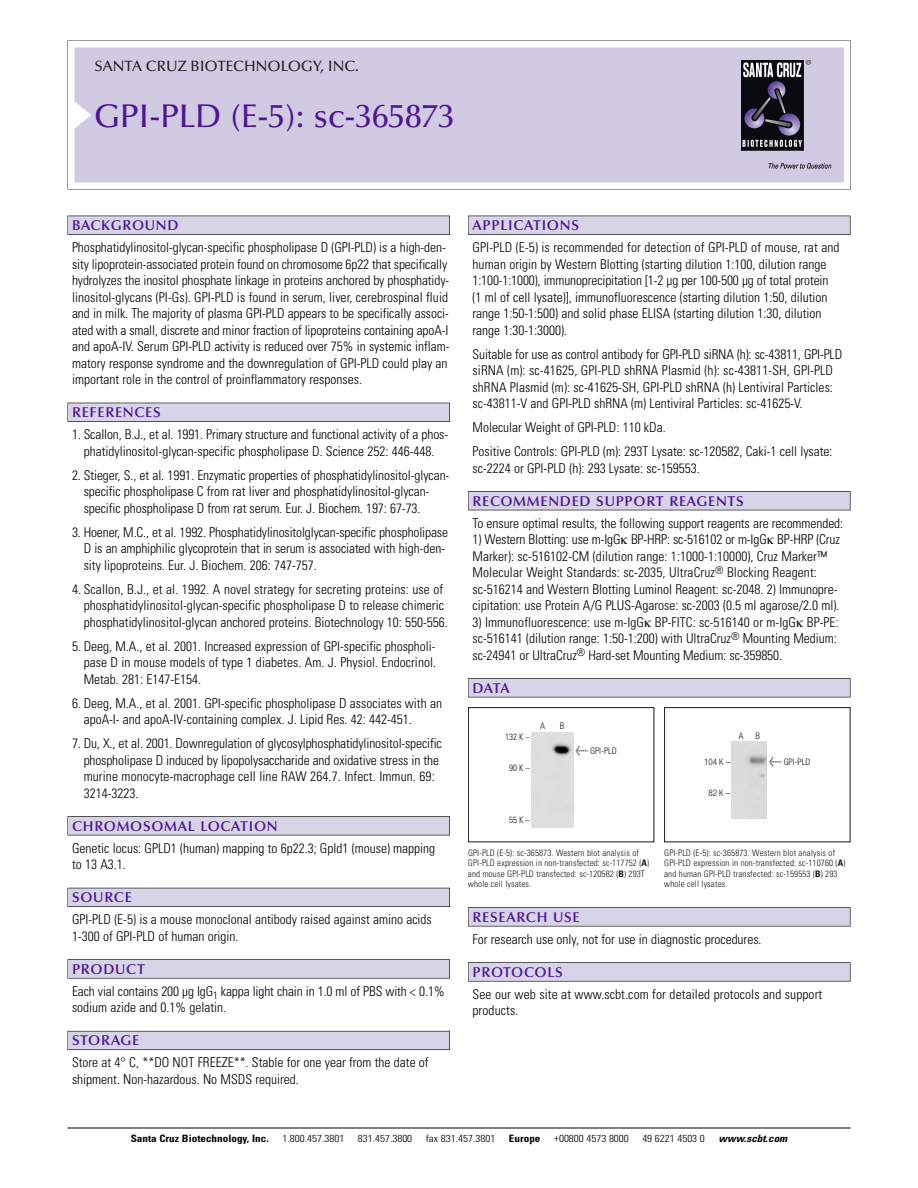
<style>
.page{position:relative;width:918px;height:1188px;background:#fff}
.page>*{position:absolute;margin:0;border:0;box-sizing:border-box;transform-origin:0 0}
.t1{font:500 33px "Optima";color:#511695}
.t2{font:500 15px "Optima";color:#231f20}
.t3{font:600 14.25px "Optima";letter-spacing:.05em;color:#511695}
.t4{font:300 condensed 13.5px/16.5px "Univers";color:#000}
.t5{font:300 condensed 10.2px "Univers";color:#000;scale:1.1 1}
.t6{font:700 condensed 10.2px "Univers";color:#000;scale:1.1 1}
.t7{font:italic 700 condensed 10.2px "Univers";color:#000;scale:1.1 1}
.t8{font:300 condensed 9px/10.5px "Univers";letter-spacing:.015em;color:#191919}
.t9{font:300 condensed 9px "Helvetica Neue";color:#191919}
.s1{font-family:"Meta Plus";font-weight:400;font-stretch:normal;font-size:10.5px}
.s2{font-weight:700}
</style>
<div class="page">
<svg style="left:68px;top:40px;width:783px;height:149px"></svg>
<div style="left:74px;top:47px;width:770px;height:135px;background:#d1cae3"></div>
<img style="left:741px;top:60px;width:90px;height:108px">
<div style="left:68px;top:216px;width:382px;height:19px;background:#535256"></div>
<div style="left:68px;top:216px;width:381px;height:18px;background:#d7d4e8"></div>
<div style="left:68px;top:403px;width:382px;height:19px;background:#525156"></div>
<div style="left:68px;top:403px;width:381px;height:18px;background:#d7d4e8"></div>
<div style="left:68px;top:816px;width:382px;height:19px;background:#545357"></div>
<div style="left:68px;top:817px;width:381px;height:18px;background:#d7d4e8"></div>
<div style="left:68px;top:888px;width:382px;height:19px;background:#535259"></div>
<div style="left:68px;top:888px;width:381px;height:18px;background:#d7d4e8"></div>
<svg style="left:68px;top:959px;width:382px;height:20px"></svg>
<div style="left:68px;top:960px;width:381px;height:18px;background:#d7d4e8"></div>
<div style="left:68px;top:1031px;width:382px;height:19px;background:#64626c"></div>
<div style="left:68px;top:1031px;width:381px;height:18px;background:#d7d4e8"></div>
<div style="left:468px;top:216px;width:382px;height:19px;background:#535256"></div>
<div style="left:468px;top:216px;width:382px;height:18px;background:#d7d4e8"></div>
<div style="left:468px;top:491px;width:382px;height:19px;background:#515155"></div>
<div style="left:468px;top:492px;width:382px;height:18px;background:#d7d4e8"></div>
<div style="left:468px;top:678px;width:382px;height:19px;background:#545357"></div>
<div style="left:468px;top:679px;width:382px;height:18px;background:#d7d4e8"></div>
<div style="left:468px;top:907px;width:382px;height:19px;background:#575659"></div>
<div style="left:468px;top:908px;width:382px;height:18px;background:#d7d4e8"></div>
<svg style="left:468px;top:962px;width:382px;height:20px"></svg>
<div style="left:468px;top:963px;width:382px;height:18px;background:#d7d4e8"></div>
<hr style="left:68px;top:1128px;width:782px;height:1px;background:#000">
<div style="left:664px;top:707px;width:186px;height:135px;border:1px solid #191919"></div>
<img style="left:731px;top:742px;width:36px;height:76px">
<div style="left:468px;top:707px;width:186px;height:135px;border:1px solid #191919"></div>
<div style="left:531px;top:732px;width:42px;height:96px;background:#dedede"></div>
<p class="t2" style="left:94px;top:60px;width:266px">SANTA CRUZ BIOTECHNOLOGY, INC.</p>
<h1 class="t1" style="left:94px;top:102px;width:362px">GPI-PLD (E-5): sc-365873</h1>
<p class="t3" style="left:72px;top:219px;width:108px">BACKGROUND</p>
<p class="t4" style="left:72px;top:240px;width:379px">Phosphatidylinositol-glycan-specific phospholipase D (GPI-PLD) is a high-den&shy;sity lipoprotein-associated protein found on chromosome 6p22 that specifically hydrolyzes the inositol phosphate linkage in proteins anchored by phosphatidy&shy;linositol-glycans (PI-Gs). GPI-PLD is found in serum, liver, cerebrospinal fluid and in milk. The majority of plasma GPI-PLD appears to be specifically associ&shy;ated with a small, discrete and minor fraction of lipoproteins containing apoA-I and apoA-IV. Serum GPI-PLD activity is reduced over 75% in systemic inflam&shy;matory response syndrome and the downregulation of GPI-PLD could play an important role in the control of proinflammatory responses.</p>
<p class="t3" style="left:72px;top:406px;width:90px">REFERENCES</p>
<p class="t4" style="left:72px;top:427px;width:378px;text-align:center">1. Scallon, B.J., et al. 1991. Primary structure and functional activity of a phos&shy;phatidylinositol-glycan-specific phospholipase D. Science 252: 446-448.</p>
<p class="t4" style="left:84px;top:468px;width:367px;text-indent:-12px">2. Stieger, S., et al. 1991. Enzymatic properties of phosphatidylinositol-glycan&shy;specific phospholipase C from rat liver and phosphatidylinositol-glycan&shy;specific phospholipase D from rat serum. Eur. J. Biochem. 197: 67-73.</p>
<p class="t4" style="left:84px;top:525px;width:366px;text-indent:-12px">3. Hoener, M.C., et al. 1992. Phosphatidylinositolglycan-specific phospholipase<br>D is an amphiphilic glycoprotein that in serum is associated with high-den&shy;sity lipoproteins. Eur. J. Biochem. 206: 747-757.</p>
<p class="t4" style="left:84px;top:582px;width:366px;text-indent:-12px">4. Scallon, B.J., et al. 1992. A novel strategy for secreting proteins: use of phosphatidylinositol-glycan-specific phospholipase D to release chimeric phosphatidylinositol-glycan anchored proteins. Biotechnology 10: 550-556.</p>
<p class="t4" style="left:84px;top:639px;width:354px;text-align:justify;text-indent:-12px">5. Deeg, M.A., et al. 2001. Increased expression of GPI-specific phospholi&shy;pase D in mouse models of type 1 diabetes. Am. J. Physiol. Endocrinol.<br>Metab. 281: E147-E154.</p>
<p class="t4" style="left:84px;top:696px;width:360px;text-indent:-12px">6. Deeg, M.A., et al. 2001. GPI-specific phospholipase D associates with an apoA-I- and apoA-IV-containing complex. J. Lipid Res. 42: 442-451.</p>
<p class="t4" style="left:84px;top:736px;width:360px;text-indent:-12px">7. Du, X., et al. 2001. Downregulation of glycosylphosphatidylinositol-specific phospholipase D induced by lipopolysaccharide and oxidative stress in the murine monocyte-macrophage cell line RAW 264.7. Infect. Immun. 69:<br>3214-3223.</p>
<p class="t3" style="left:72px;top:820px;width:207px">CHROMOSOMAL LOCATION</p>
<p class="t4" style="left:72px;top:841px;width:365px">Genetic locus: GPLD1 (human) mapping to 6p22.3; Gpld1 (mouse) mapping to 13 A3.1.</p>
<p class="t3" style="left:72px;top:891px;width:61px">SOURCE</p>
<p class="t4" style="left:72px;top:913px;width:361px">GPI-PLD (E-5) is a mouse monoclonal antibody raised against amino acids<br>1-300 of GPI-PLD of human origin.</p>
<p class="t3" style="left:72px;top:963px;width:74px">PRODUCT</p>
<p class="t4" style="left:72px;top:984px;width:374px">Each vial contains 200 µg IgG<sub>1</sub> kappa light chain in 1.0 ml of PBS with &lt; 0.1% sodium azide and 0.1% gelatin.</p>
<p class="t3" style="left:72px;top:1035px;width:69px">STORAGE</p>
<p class="t4" style="left:72px;top:1056px;width:358px">Store at 4° C, **DO NOT FREEZE**. Stable for one year from the date of shipment. Non-hazardous. No MSDS required.</p>
<p class="t3" style="left:473px;top:219px;width:108px">APPLICATIONS</p>
<p class="t4" style="left:473px;top:240px;width:369px">GPI-PLD (E-5) is recommended for detection of GPI-PLD of mouse, rat and human origin by Western Blotting (starting dilution 1:100, dilution range 1:100-1:1000), immunoprecipitation [1-2 µg per 100-500 µg of total protein (1 ml of cell lysate)], immunofluorescence (starting dilution 1:50, dilution range 1:50-1:500) and solid phase ELISA (starting dilution 1:30, dilution range 1:30-1:3000).</p>
<p class="t4" style="left:473px;top:347px;width:371px">Suitable for use as control antibody for GPI-PLD siRNA (h): sc-43811, GPI-PLD siRNA (m): sc-41625, GPI-PLD shRNA Plasmid (h): sc-43811-SH, GPI-PLD shRNA Plasmid (m): sc-41625-SH, GPI-PLD shRNA (h) Lentiviral Particles: sc-43811-V and GPI-PLD shRNA (m) Lentiviral Particles: sc-41625-V.</p>
<p class="t4" style="left:473px;top:417px;width:362px;line-height:24px">Molecular Weight of GPI-PLD: 110 kDa.<br>Positive Controls: GPI-PLD (m): 293T Lysate: sc-120582, Caki-1 cell lysate:</p>
<p class="t4" style="left:473px;top:461px;width:229px">sc-2224 or GPI-PLD (h): 293 Lysate: sc-159553.</p>
<p class="t3" style="left:473px;top:495px;width:273px">RECOMMENDED SUPPORT REAGENTS</p>
<p class="t4" style="left:473px;top:516px;width:372px">To ensure optimal results, the following support reagents are recommended:</p>
<p class="t4" style="left:473px;top:532px;width:369px">1) Western Blotting: use m-IgG BP-HRP: sc-516102 or m-IgG BP-HRP (Cruz Marker): sc-516102-CM (dilution range: 1:1000-1:10000), Cruz Marker™ Molecular Weight Standards: sc-2035, UltraCruz<sup>®</sup> Blocking Reagent: sc-516214 and Western Blotting Luminol Reagent: sc-2048. 2) Immunopre&shy;cipitation: use Protein A/G PLUS-Agarose: sc-2003 (0.5 ml agarose/2.0 ml).</p>
<p class="t4" style="left:473px;top:615px;width:368px">3) Immunofluorescence: use m-IgG BP-FITC: sc-516140 or m-IgG BP-PE: sc-516141 (dilution range: 1:50-1:200) with UltraCruz<sup>®</sup> Mounting Medium: sc-24941 or UltraCruz<sup>®</sup> Hard-set Mounting Medium: sc-359850.</p>
<p class="t3" style="left:473px;top:682px;width:39px">DATA</p>
<p class="t8" style="left:505px;top:733px;width:26px">132 K –</p>
<p class="t8" style="left:509px;top:763px;width:22px">90K–</p>
<p class="t8" style="left:540px;top:722px;width:7px">A</p>
<p class="t8" style="left:560px;top:722px;width:6px">B</p>
<p class="t8" style="left:575px;top:747px;width:43px"><span class="s1">&lt;</span> GPI-PLD</p>
<p class="t8" style="left:509px;top:816px;width:22px">55K–</p>
<p class="t8" style="left:468px;top:848px;width:183px">GPI-PLD (E-5): sc-365873. Western blot analysis of GPI-PLD expression in non-transfected: sc-117752 (<span class="s2">A</span>) and mouse GPI-PLD transfected: sc-120582 (<span class="s2">B</span>) 293T whole cell lysates.</p>
<p class="t9" style="left:704px;top:758px;width:28px">104 K –</p>
<p class="t9" style="left:708px;top:790px;width:23px">82K–</p>
<p class="t9" style="left:739px;top:732px;width:6px">A</p>
<p class="t9" style="left:755px;top:732px;width:6px">B</p>
<p class="t9" style="left:769px;top:758px;width:43px"><span class="s1">&lt;</span> GPI-PLD</p>
<p class="t8" style="left:664px;top:848px;width:183px">GPI-PLD (E-5): sc-365873. Western blot analysis of GPI-PLD expression in non-transfected: sc-110760 (<span class="s2">A</span>) and human GPI-PLD transfected: sc-159553 (<span class="s2">B</span>) 293 whole cell lysates.</p>
<p class="t3" style="left:473px;top:911px;width:109px">RESEARCH USE</p>
<p class="t4" style="left:473px;top:932px;width:291px">For research use only, not for use in diagnostic procedures.</p>
<p class="t3" style="left:473px;top:966px;width:92px">PROTOCOLS</p>
<p class="t4" style="left:473px;top:987px;width:351px">See our web site at www.scbt.com for detailed protocols and support products.</p>
<p class="t6" style="left:131px;top:1135px;width:127px">Santa Cruz Biotechnology, Inc.</p>
<p class="t5" style="left:282px;top:1135px;width:58px">1.800.457.3801</p>
<p class="t5" style="left:358px;top:1135px;width:51px">831.457.3800</p>
<p class="t5" style="left:426px;top:1135px;width:65px">fax 831.457.3801</p>
<p class="t6" style="left:509px;top:1135px;width:30px">Europe</p>
<p class="t5" style="left:554px;top:1135px;width:69px">+00800 4573 8000</p>
<p class="t5" style="left:642px;top:1135px;width:58px">49 6221 4503 0</p>
<p class="t7" style="left:719px;top:1135px;width:66px">www.scbt.com</p>
</div>
